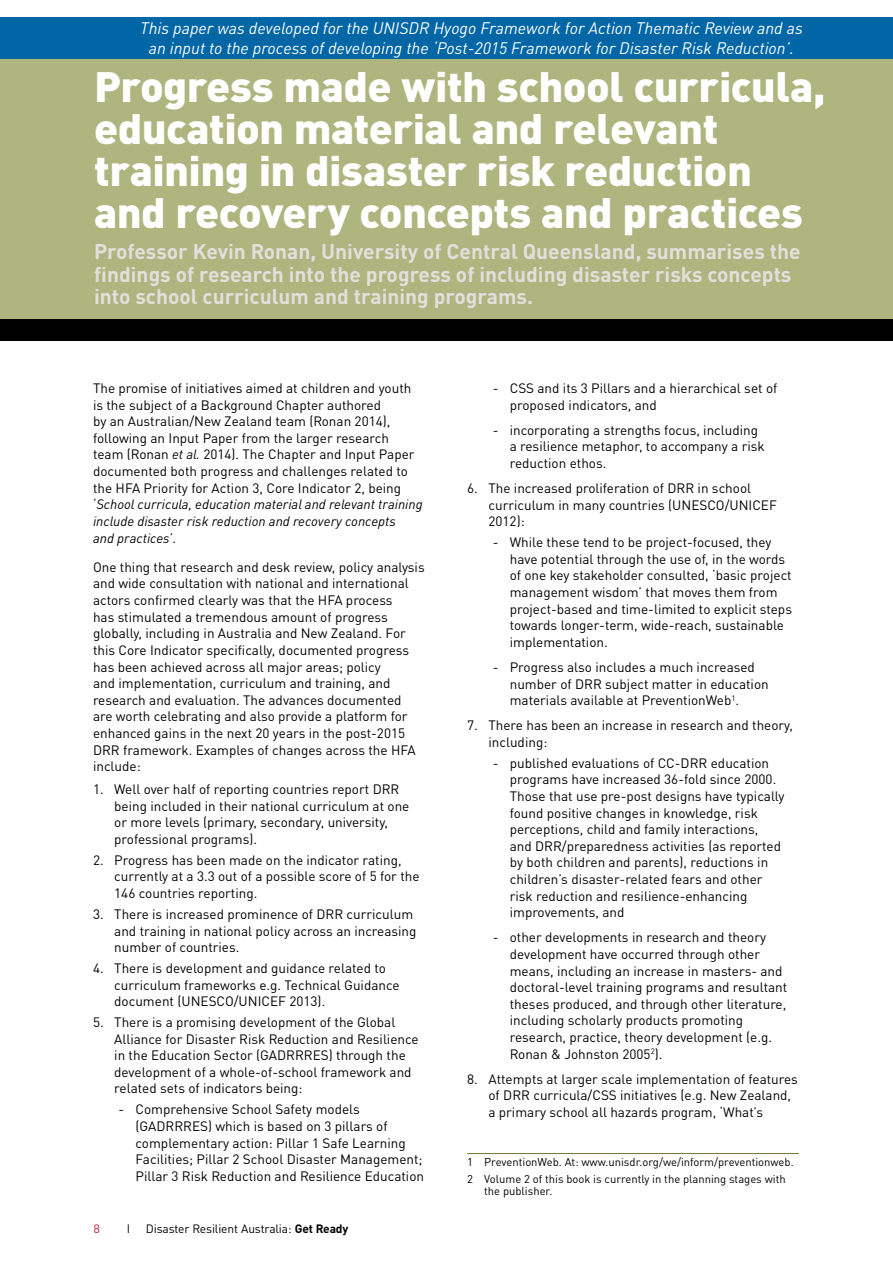
<style>
.page{position:relative;width:893px;height:1263px;background:#fff}
.page>*{position:absolute;margin:0;border:0;box-sizing:border-box;transform-origin:0 0}
.Heading_1{font:900 42px/42px "DINOT";letter-spacing:-.015em;color:#fff}
.ArticleBlurb{font:700 21px/22.5px "DINOT";color:#e3dfdc}
.Blueband_SentenceCas{font:italic 16.5px/19.8px "DINOT";color:#fff;text-align:center}
.NormalBeforeBullet{font:13.5px/16.6px "DINOT";color:#000}
.t1{font:12px "DINOT";letter-spacing:-.01em;color:#000}
.t2{font:12px "DINOT";color:#c9243f;scale:1.05 1}
.footnote_text{font:11.25px/12.3px "DINOT";color:#000}
.s1{font-style:italic}
.s2{font-weight:700}
</style>
<div class="page">
<div style="left:0;top:319px;width:893px;height:21px;background:#000"></div>
<div style="left:0;top:43px;width:893px;height:276px;background:#aeb57f"></div>
<hr style="left:467px;top:1153px;width:332px;height:1px;background:#717430">
<div style="left:0;top:17px;width:892px;height:42px;background:#0066a6"></div>
<p class="Blueband_SentenceCas" style="left:140px;top:18px;width:664px">This paper was developed for the UNISDR Hyogo Framework for Action Thematic Review and as an input to the process of developing the ‘Post-2015 Framework for Disaster Risk Reduction’.</p>
<h1 class="Heading_1" style="left:94px;top:64px;width:733px">Progress made with school curricula, education material and relevant training in disaster risk reduction and recovery concepts and practices</h1>
<p class="ArticleBlurb" style="left:94px;top:240px;width:708px">Professor Kevin Ronan, University of Central Queensland, summarises the findings of research into the progress of including disaster risks concepts into school curriculum and training programs.</p>
<p class="NormalBeforeBullet" style="left:93px;top:380px;width:331px">The promise of initiatives aimed at children and youth is the subject of a Background Chapter authored<br>by an Australian/New Zealand team (Ronan 2014), following an Input Paper from the larger research team (Ronan <span class="s1">et al.</span> 2014). The Chapter and Input Paper documented both progress and challenges related to the HFA Priority for Action 3, Core Indicator 2, being ‘<span class="s1">School curricula, education material and relevant training include disaster risk reduction and recovery concepts<br>and practices’</span>.</p>
<p class="NormalBeforeBullet" style="left:93px;top:558px;width:333px">One thing that research and desk review, policy analysis and wide consultation with national and international actors confirmed clearly was that the HFA process<br>has stimulated a tremendous amount of progress globally, including in Australia and New Zealand. For this Core Indicator specifically, documented progress has been achieved across all major areas; policy<br>and implementation, curriculum and training, and research and evaluation. The advances documented<br>are worth celebrating and also provide a platform for enhanced gains in the next 20 years in the post-2015<br>DRR framework. Examples of changes across the HFA include:</p>
<p class="NormalBeforeBullet" style="left:114px;top:781px;width:297px;text-indent:-21px">1. Well over half of reporting countries report DRR being included in their national curriculum at one or more levels (primary, secondary, university, professional programs).</p>
<p class="NormalBeforeBullet" style="left:114px;top:851px;width:307px;text-indent:-21px">2. Progress has been made on the indicator rating, currently at a 3.3 out of a possible score of 5 for the<br>146 countries reporting.</p>
<p class="NormalBeforeBullet" style="left:114px;top:905px;width:304px;text-indent:-21px">3. There is increased prominence of DRR curriculum and training in national policy across an increasing number of countries.</p>
<p class="NormalBeforeBullet" style="left:114px;top:959px;width:287px;text-indent:-21px">4. There is development and guidance related to curriculum frameworks e.g. Technical Guidance document (UNESCO/UNICEF 2013).</p>
<p class="NormalBeforeBullet" style="left:114px;top:1013px;width:306px;text-indent:-21px">5. There is a promising development of the Global Alliance for Disaster Risk Reduction and Resilience in the Education Sector (GADRRRES) through the development of a whole-of-school framework and related sets of indicators being:</p>
<p class="NormalBeforeBullet" style="left:136px;top:1101px;width:290px;text-indent:-17px">- Comprehensive School Safety models (GADRRRES) which is based on 3 pillars of complementary action: Pillar 1 Safe Learning Facilities; Pillar 2 School Disaster Management; Pillar 3 Risk Reduction and Resilience Education</p>
<p class="t2" style="left:94px;top:1221px;width:8px">8</p>
<p class="t1" style="left:127px;top:1221px;width:5px">I</p>
<p class="t1" style="left:146px;top:1221px;width:204px">Disaster Resilient Australia: <span class="s2">Get Ready</span></p>
<p class="NormalBeforeBullet" style="left:510px;top:380px;width:269px;text-indent:-17px">- CSS and its 3 Pillars and a hierarchical set of proposed indicators, and</p>
<p class="NormalBeforeBullet" style="left:510px;top:421px;width:256px;text-indent:-17px">- incorporating a strengths focus, including a resilience metaphor, to accompany a risk reduction ethos.</p>
<p class="NormalBeforeBullet" style="left:488px;top:480px;width:290px;text-indent:-21px">6. The increased proliferation of DRR in school curriculum in many countries (UNESCO/UNICEF<br>2012):</p>
<p class="NormalBeforeBullet" style="left:510px;top:534px;width:284px;text-indent:-17px">- While these tend to be project-focused, they have potential through the use of, in the words of one key stakeholder consulted, ‘basic project management wisdom’ that moves them from project-based and time-limited to explicit steps towards longer-term, wide-reach, sustainable implementation.</p>
<p class="NormalBeforeBullet" style="left:510px;top:658px;width:260px;text-indent:-17px">- Progress also includes a much increased number of DRR subject matter in education materials available at PreventionWeb<sup>1</sup>.</p>
<p class="NormalBeforeBullet" style="left:488px;top:717px;width:306px;text-indent:-21px">7. There has been an increase in research and theory, including:</p>
<p class="NormalBeforeBullet" style="left:510px;top:754px;width:276px;text-indent:-17px">- published evaluations of CC-DRR education programs have increased 36-fold since 2000.<br>Those that use pre-post designs have typically found positive changes in knowledge, risk perceptions, child and family interactions,<br>and DRR/preparedness activities (as reported by both children and parents), reductions in children’s disaster-related fears and other risk reduction and resilience-enhancing improvements, and</p>
<p class="NormalBeforeBullet" style="left:510px;top:929px;width:279px;text-indent:-17px">- other developments in research and theory development have occurred through other means, including an increase in masters- and doctoral-level training programs and resultant theses produced, and through other literature, including scholarly products promoting research, practice, theory development (e.g.<br>Ronan &amp; Johnston 2005<sup>2</sup>).</p>
<p class="NormalBeforeBullet" style="left:488px;top:1070px;width:311px;text-indent:-21px">8. Attempts at larger scale implementation of features of DRR curricula/CSS initiatives (e.g. New Zealand, a primary school all hazards program, ‘What’s</p>
<p class="footnote_text" style="left:467px;top:1155px;width:328px">1 PreventionWeb. At: www.unisdr.org/we/inform/preventionweb.</p>
<p class="footnote_text" style="left:484px;top:1172px;width:303px;text-indent:-17px">2 Volume 2 of this book is currently in the planning stages with the publisher.</p>
</div>
